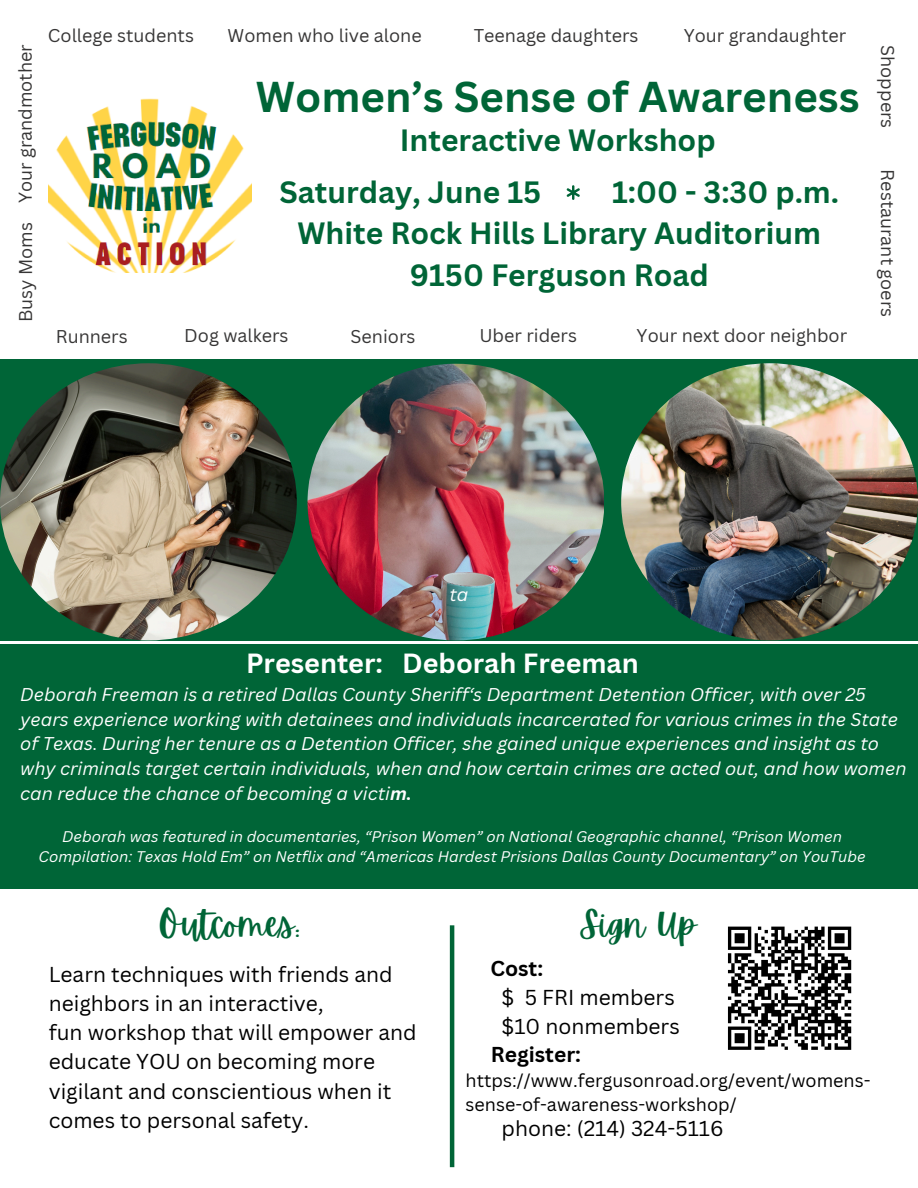
<style>
.page{position:relative;width:918px;height:1188px;background:#fff}
.page>*{position:absolute;margin:0;border:0;box-sizing:border-box;transform-origin:0 0}
.t1{font:700 42px "Canva Sans";color:#006537}
.t2{font:36px "Apricots";color:#006537}
.t3{font:700 30px "Canva Sans";color:#006537}
.t4{font:700 27px "Canva Sans";color:#fff}
.t5{font:21px/29.2px "Canva Sans";color:#000}
.t6{font:700 21px "Canva Sans";color:#000}
.t7{font:italic 18px/24.8px "Canva Sans";color:#fff}
.t8{font:18px "Canva Sans";color:#373636}
.t9{font:18px/23.7px "Canva Sans";color:#000}
.t10{font:italic 15px/20.2px "Canva Sans";color:#fff;text-align:center}
.s1{font-weight:700}
</style>
<div class="page">
<div style="left:0;top:359px;width:918px;height:282px;background:#006537"></div>
<img style="left:621px;top:363px;width:297px;height:277px;border-radius:50%">
<img style="left:308px;top:364px;width:295px;height:276px;border-radius:50%">
<img style="left:0;top:363px;width:297px;height:277px;border-radius:50%">
<img style="left:49px;top:98px;width:202px;height:175px">
<svg style="left:567px;top:185px;width:13px;height:15px"></svg>
<div style="left:0;top:644px;width:918px;height:244px;background:#006537"></div>
<hr style="left:450px;top:925px;width:4px;height:242px;background:#006537">
<svg style="left:727px;top:926px;width:125px;height:124px"></svg>
<p class="t8" style="left:13px;top:203px;width:161px;rotate:-90deg">Your grandmother</p>
<h3 class="t8" style="left:13px;top:322px;width:101px;rotate:-90deg">Busy Moms</h3>
<h5 class="t8" style="left:48px;top:22px;width:147px">College students</h5>
<p class="t8" style="left:474px;top:22px;width:166px">Teenage daughters</p>
<h5 class="t8" style="left:228px;top:22px;width:196px">Women who live alone</h5>
<h5 class="t8" style="left:684px;top:22px;width:164px">Your grandaughter</h5>
<h5 class="t8" style="left:56px;top:323px;width:73px">Runners</h5>
<h5 class="t1" style="left:256px;top:67px;width:605px">Women’s Sense of Awareness</h5>
<h5 class="t3" style="left:400px;top:119px;width:318px">Interactive Workshop</h5>
<p class="t3" style="left:279px;top:171px;width:263px">Saturday, June 15</p>
<p class="t3" style="left:612px;top:171px;width:229px">1:00 - 3:30 p.m.</p>
<p class="t3" style="left:298px;top:212px;width:525px">White Rock Hills Library Auditorium</p>
<p class="t3" style="left:410px;top:254px;width:301px">9150 Ferguson Road</p>
<h3 class="t8" style="left:637px;top:323px;width:212px">Your next door neighbor</h3>
<p class="t8" style="left:184px;top:323px;width:106px">Dog walkers</p>
<h5 class="t8" style="left:479px;top:323px;width:99px">Uber riders</h5>
<h5 class="t8" style="left:351px;top:323px;width:66px">Seniors</h5>
<h5 class="t8" style="left:900px;top:45px;width:85px;rotate:90deg">Shoppers</h5>
<p class="t8" style="left:900px;top:169px;width:149px;rotate:90deg">Restaurant goers</p>
<h5 class="t7" style="left:450px;top:581px;width:20px">ta</h5>
<h5 class="t4" style="left:246px;top:644px;width:138px">Presenter:</h5>
<p class="t4" style="left:402px;top:644px;width:238px">Deborah Freeman</p>
<h4 class="t7" style="left:20px;top:682px;width:888px">Deborah Freeman is a retired Dallas County Sheriff‘s Department Detention Officer, with over 25 years experience working with detainees and individuals incarcerated for various crimes in the State of Texas. During her tenure as a Detention Officer, she gained unique experiences and insight as to why criminals target certain individuals, when and how certain crimes are acted out, and how women can reduce the chance of becoming a victi<span class="s1">m.</span></h4>
<h2 class="t10" style="left:39px;top:826px;width:829px">Deborah was featured in documentaries, “Prison Women” on National Geographic channel, “Prison Women<br>Compilation: Texas Hold Em” on Netflix and “Americas Hardest Prisions Dallas County Documentary” on YouTube</h2>
<h5 class="t2" style="left:158px;top:903px;width:144px">Outcomes:</h5>
<h5 class="t2" style="left:580px;top:903px;width:118px">Sign Up</h5>
<h3 class="t5" style="left:49px;top:959px;width:369px">Learn techniques with friends and neighbors in an interactive,<br>fun workshop that will empower and educate YOU on becoming more vigilant and conscientious when it comes to personal safety.</h3>
<h5 class="t6" style="left:490px;top:953px;width:54px">Cost:</h5>
<h5 class="t5" style="left:502px;top:982px;width:175px">$ 5 FRI members</h5>
<h5 class="t5" style="left:502px;top:1011px;width:180px">$10 nonmembers</h5>
<h5 class="t6" style="left:491px;top:1040px;width:92px">Register:</h5>
<h5 class="t9" style="left:466px;top:1068px;width:406px">https://www.fergusonroad.org/event/womens&shy;sense-of-awareness-workshop/</h5>
<h5 class="t5" style="left:502px;top:1114px;width:223px">phone: (214) 324-5116</h5>
</div>
